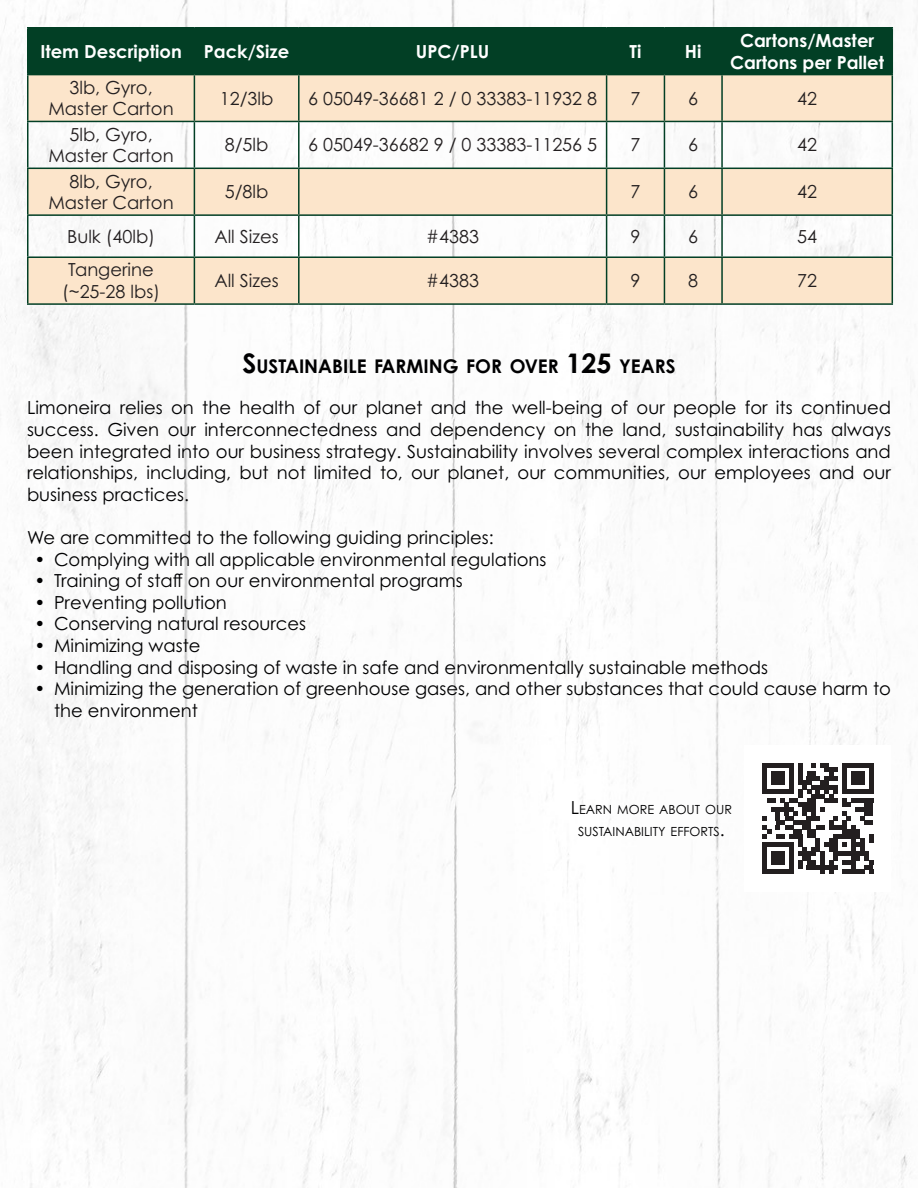
<style>
.page{position:relative;width:918px;height:1188px;background:#fff}
.page>*{position:absolute;margin:0;border:0;box-sizing:border-box;transform-origin:0 0}
.t1{font:700 18.9px "Century Gothic Pro";color:#000001}
.t2{font:18px/21.6px "Century Gothic Pro";color:#000001;text-align:justify}
.t3{font:18px "Century Gothic Pro";color:#231f20}
.t4{font:700 18px "Century Gothic Pro";color:#fff}
.t5{font:12.6px/21.6px "Century Gothic Pro";color:#000001;text-align:center}
.s1{font-size:27px}
.s2{font-size:18px}
</style>
<div class="page">
<img style="left:0;top:0;width:918px;height:1188px">
<div style="left:28px;top:28px;width:864px;height:46px;background:#023f25"></div>
<svg style="left:28px;top:75px;width:864px;height:228px;fill:#fce5cb"></svg>
<hr style="left:27px;top:27px;width:167px;height:1px;background:#023f25">
<hr style="left:27px;top:28px;width:1px;height:46px;background:#023f25">
<hr style="left:194px;top:27px;width:105px;height:1px;background:#023f25">
<hr style="left:194px;top:28px;width:1px;height:46px;background:#023f25">
<hr style="left:299px;top:27px;width:308px;height:1px;background:#023f25">
<hr style="left:298px;top:28px;width:2px;height:46px;background:#023f25">
<hr style="left:607px;top:27px;width:57px;height:1px;background:#023f25">
<hr style="left:606px;top:28px;width:1px;height:46px;background:#023f25">
<hr style="left:664px;top:27px;width:58px;height:1px;background:#023f25">
<hr style="left:664px;top:28px;width:1px;height:46px;background:#023f25">
<hr style="left:722px;top:27px;width:171px;height:1px;background:#023f25">
<hr style="left:721px;top:28px;width:2px;height:46px;background:#023f25">
<hr style="left:892px;top:28px;width:1px;height:46px;background:#023f25">
<hr style="left:27px;top:74px;width:167px;height:1px;background:#023f25">
<hr style="left:27px;top:75px;width:1px;height:46px;background:#023f25">
<hr style="left:194px;top:74px;width:105px;height:1px;background:#023f25">
<hr style="left:194px;top:75px;width:1px;height:46px;background:#023f25">
<hr style="left:299px;top:74px;width:308px;height:1px;background:#023f25">
<hr style="left:298px;top:75px;width:2px;height:46px;background:#023f25">
<hr style="left:607px;top:74px;width:57px;height:1px;background:#023f25">
<hr style="left:606px;top:75px;width:1px;height:46px;background:#023f25">
<hr style="left:664px;top:74px;width:58px;height:1px;background:#023f25">
<hr style="left:664px;top:75px;width:1px;height:46px;background:#023f25">
<hr style="left:722px;top:74px;width:171px;height:1px;background:#023f25">
<hr style="left:721px;top:75px;width:2px;height:46px;background:#023f25">
<hr style="left:892px;top:75px;width:1px;height:46px;background:#023f25">
<hr style="left:27px;top:121px;width:167px;height:1px;background:#023f25">
<hr style="left:27px;top:122px;width:1px;height:46px;background:#023f25">
<hr style="left:194px;top:121px;width:105px;height:1px;background:#023f25">
<hr style="left:194px;top:122px;width:1px;height:46px;background:#023f25">
<hr style="left:299px;top:121px;width:308px;height:1px;background:#023f25">
<hr style="left:298px;top:122px;width:2px;height:46px;background:#023f25">
<hr style="left:607px;top:121px;width:57px;height:1px;background:#023f25">
<hr style="left:606px;top:122px;width:1px;height:46px;background:#023f25">
<hr style="left:664px;top:121px;width:58px;height:1px;background:#023f25">
<hr style="left:664px;top:122px;width:1px;height:46px;background:#023f25">
<hr style="left:722px;top:121px;width:171px;height:1px;background:#023f25">
<hr style="left:721px;top:122px;width:2px;height:46px;background:#023f25">
<hr style="left:892px;top:122px;width:1px;height:46px;background:#023f25">
<hr style="left:27px;top:168px;width:167px;height:1px;background:#023f25">
<hr style="left:27px;top:169px;width:1px;height:45px;background:#023f25">
<hr style="left:194px;top:168px;width:105px;height:1px;background:#023f25">
<hr style="left:194px;top:169px;width:1px;height:45px;background:#023f25">
<hr style="left:299px;top:168px;width:308px;height:1px;background:#023f25">
<hr style="left:298px;top:169px;width:2px;height:45px;background:#023f25">
<hr style="left:607px;top:168px;width:57px;height:1px;background:#023f25">
<hr style="left:606px;top:169px;width:1px;height:45px;background:#023f25">
<hr style="left:664px;top:168px;width:58px;height:1px;background:#023f25">
<hr style="left:664px;top:169px;width:1px;height:45px;background:#023f25">
<hr style="left:722px;top:168px;width:171px;height:1px;background:#023f25">
<hr style="left:721px;top:169px;width:2px;height:45px;background:#023f25">
<hr style="left:892px;top:169px;width:1px;height:45px;background:#023f25">
<hr style="left:27px;top:214px;width:167px;height:2px;background:#023f25">
<hr style="left:27px;top:216px;width:1px;height:40px;background:#023f25">
<hr style="left:194px;top:214px;width:105px;height:2px;background:#023f25">
<hr style="left:194px;top:216px;width:1px;height:40px;background:#023f25">
<hr style="left:299px;top:214px;width:308px;height:2px;background:#023f25">
<hr style="left:298px;top:216px;width:2px;height:40px;background:#023f25">
<hr style="left:607px;top:214px;width:57px;height:2px;background:#023f25">
<hr style="left:606px;top:216px;width:1px;height:40px;background:#023f25">
<hr style="left:664px;top:214px;width:58px;height:2px;background:#023f25">
<hr style="left:664px;top:216px;width:1px;height:40px;background:#023f25">
<hr style="left:722px;top:214px;width:171px;height:2px;background:#023f25">
<hr style="left:721px;top:216px;width:2px;height:40px;background:#023f25">
<hr style="left:892px;top:216px;width:1px;height:40px;background:#023f25">
<hr style="left:27px;top:256px;width:167px;height:2px;background:#023f25">
<hr style="left:27px;top:258px;width:1px;height:45px;background:#023f25">
<hr style="left:194px;top:256px;width:105px;height:2px;background:#023f25">
<hr style="left:194px;top:258px;width:1px;height:45px;background:#023f25">
<hr style="left:299px;top:256px;width:308px;height:2px;background:#023f25">
<hr style="left:298px;top:258px;width:2px;height:45px;background:#023f25">
<hr style="left:607px;top:256px;width:57px;height:2px;background:#023f25">
<hr style="left:606px;top:258px;width:1px;height:45px;background:#023f25">
<hr style="left:664px;top:256px;width:58px;height:2px;background:#023f25">
<hr style="left:664px;top:258px;width:1px;height:45px;background:#023f25">
<hr style="left:722px;top:256px;width:171px;height:2px;background:#023f25">
<hr style="left:721px;top:258px;width:2px;height:45px;background:#023f25">
<hr style="left:892px;top:258px;width:1px;height:45px;background:#023f25">
<hr style="left:27px;top:303px;width:167px;height:2px;background:#023f25">
<hr style="left:194px;top:303px;width:105px;height:2px;background:#023f25">
<hr style="left:299px;top:303px;width:308px;height:2px;background:#023f25">
<hr style="left:607px;top:303px;width:57px;height:2px;background:#023f25">
<hr style="left:664px;top:303px;width:58px;height:2px;background:#023f25">
<hr style="left:722px;top:303px;width:171px;height:2px;background:#023f25">
<div style="left:745px;top:745px;width:146px;height:146px;background:#fff"></div>
<svg style="left:762px;top:763px;width:111px;height:111px"></svg>
<p class="t4" style="left:40px;top:40px;width:143px">Item Description</p>
<p class="t4" style="left:204px;top:40px;width:87px">Pack/Size</p>
<p class="t4" style="left:416px;top:40px;width:75px">UPC/PLU</p>
<p class="t4" style="left:630px;top:40px;width:13px">Ti</p>
<p class="t4" style="left:685px;top:40px;width:18px">Hi</p>
<p class="t4" style="left:740px;top:29px;width:136px">Cartons/Master</p>
<p class="t4" style="left:730px;top:51px;width:156px">Cartons per Pallet</p>
<p class="t3" style="left:69px;top:76px;width:85px">3lb, Gyro,</p>
<p class="t3" style="left:48px;top:98px;width:127px">Master Carton</p>
<p class="t3" style="left:69px;top:123px;width:85px">5lb, Gyro,</p>
<p class="t3" style="left:48px;top:145px;width:127px">Master Carton</p>
<p class="t3" style="left:69px;top:170px;width:85px">8lb, Gyro,</p>
<p class="t3" style="left:48px;top:192px;width:127px">Master Carton</p>
<p class="t3" style="left:220px;top:87px;width:55px">12/3lb</p>
<p class="t3" style="left:308px;top:87px;width:291px">6 05049-36681 2 / 0 33383-11932 8</p>
<p class="t3" style="left:631px;top:87px;width:11px">7</p>
<p class="t3" style="left:688px;top:87px;width:11px">6</p>
<p class="t3" style="left:797px;top:87px;width:21px">42</p>
<p class="t3" style="left:225px;top:134px;width:45px">8/5lb</p>
<p class="t3" style="left:308px;top:134px;width:291px">6 05049-36682 9 / 0 33383-11256 5</p>
<p class="t3" style="left:631px;top:134px;width:11px">7</p>
<p class="t3" style="left:688px;top:134px;width:11px">6</p>
<p class="t3" style="left:797px;top:134px;width:21px">42</p>
<p class="t3" style="left:225px;top:181px;width:45px">5/8lb</p>
<p class="t3" style="left:631px;top:181px;width:11px">7</p>
<p class="t3" style="left:688px;top:181px;width:11px">6</p>
<p class="t3" style="left:797px;top:181px;width:21px">42</p>
<p class="t3" style="left:67px;top:225px;width:90px">Bulk (40lb)</p>
<p class="t3" style="left:214px;top:225px;width:66px">All Sizes</p>
<p class="t3" style="left:426px;top:225px;width:54px">#4383</p>
<p class="t3" style="left:631px;top:225px;width:11px">9</p>
<p class="t3" style="left:688px;top:225px;width:11px">6</p>
<p class="t3" style="left:797px;top:225px;width:21px">54</p>
<p class="t3" style="left:68px;top:259px;width:87px">Tangerine</p>
<p class="t3" style="left:62px;top:281px;width:99px">(~25-28 lbs)</p>
<p class="t3" style="left:214px;top:270px;width:66px">All Sizes</p>
<p class="t3" style="left:426px;top:270px;width:54px">#4383</p>
<p class="t3" style="left:631px;top:270px;width:11px">9</p>
<p class="t3" style="left:688px;top:270px;width:11px">8</p>
<p class="t3" style="left:797px;top:270px;width:21px">72</p>
<p class="t1" style="left:242px;top:354px;width:433px"><span class="s1">S</span>USTAINABILE FARMING FOR OVER <span class="s1">125</span> YEARS</p>
<p class="t2" style="left:27px;top:397px;width:866px">Limoneira relies on the health of our planet and the well-being of our people for its continued success. Given our interconnectedness and dependency on the land, sustainability has always been integrated into our business strategy. Sustainability involves several complex interactions and relationships, including, but not limited to, our planet, our communities, our employees and our business practices.</p>
<p class="t2" style="left:27px;top:526px;width:468px">We are committed to the following guiding principles:</p>
<p class="t2" style="left:34px;top:548px;width:514px">• Complying with all applicable environmental regulations</p>
<p class="t2" style="left:34px;top:570px;width:430px">• Training of staff on our environmental programs</p>
<p class="t2" style="left:34px;top:591px;width:194px">• Preventing pollution</p>
<p class="t2" style="left:34px;top:613px;width:273px">• Conserving natural resources</p>
<p class="t2" style="left:34px;top:634px;width:168px">• Minimizing waste</p>
<p class="t2" style="left:34px;top:656px;width:735px">• Handling and disposing of waste in safe and environmentally sustainable methods</p>
<p class="t2" style="left:54px;top:678px;width:838px;text-indent:-20px">• Minimizing the generation of greenhouse gases, and other substances that could cause harm to the environment</p>
<p class="t5" style="left:571px;top:799px;width:163px"><span class="s2">L</span>EARN MORE ABOUT OUR<br>SUSTAINABILITY EFFORTS<span class="s2">.</span></p>
</div>
